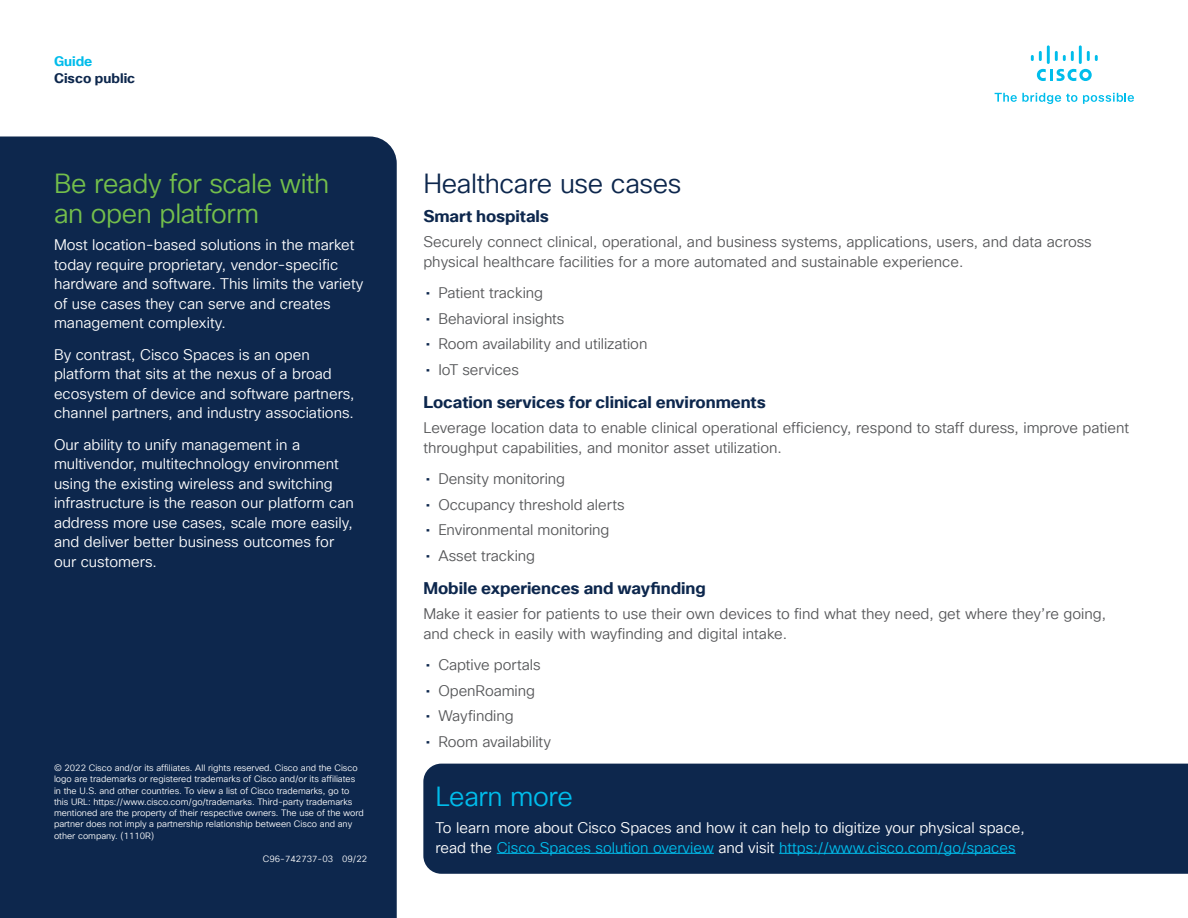
<style>
.page{position:relative;width:1188px;height:918px;background:#fff}
.page>*{position:absolute;margin:0;border:0;box-sizing:border-box;transform-origin:0 0}
.Subhead2_Green{font:27px/30px "Cisco Sans TT Light";letter-spacing:-.015em;color:#74bf4b}
.Subhead2_Mightnight{font:27px "Cisco Sans TT Light";letter-spacing:-.015em;color:#0d274d}
.Subhead2_Mightnight-2{font:27px "Cisco Sans TT Light";letter-spacing:-.015em;color:#00bceb}
.Subhead3_Midnight_bl{font:700 16.5px "Cisco Sans TT";letter-spacing:-.005em;color:#0d274d}
.Body{font:15px/19.5px "Cisco Sans TT Light";color:#57585a}
.Body_White{font:15px/19.5px "Cisco Sans TT Light";color:#fff}
.Body-2{font:15px/19.5px "Cisco Sans TT Light";color:#fff}
.t1{font:700 13.5px "Cisco Sans TT";color:#0d274d}
.t2{font:700 13.5px "Cisco Sans TT";color:#00bceb}
.t3{font:9px/11.2px "Cisco Sans TT Light";color:#fff}
.s1{font-family:"Cisco Sans TT";color:#0d274d}
.s2{color:#00bceb}
</style>
<div class="page">
<svg style="left:995px;top:93px;width:82px;height:11px"></svg>
<svg style="left:1083px;top:93px;width:51px;height:11px"></svg>
<svg style="left:1037px;top:69px;width:55px;height:12px"></svg>
<svg style="left:1031px;top:51px;width:11px;height:10px"></svg>
<hr style="left:1047px;top:45px;width:3px;height:19px;background:#00bdeb">
<svg style="left:1055px;top:51px;width:19px;height:10px"></svg>
<hr style="left:1079px;top:45px;width:3px;height:19px;background:#00bdeb">
<svg style="left:1087px;top:51px;width:11px;height:10px"></svg>
<div style="left:0;top:136px;width:397px;height:782px;background:#0d274d"></div>
<div style="left:423px;top:764px;width:765px;height:110px;background:#0d274d"></div>
<hr style="left:497px;top:853px;width:217px;height:1px;background:#00bceb">
<hr style="left:779px;top:853px;width:237px;height:1px;background:#00bceb">
<p class="t2" style="left:54px;top:52px;width:40px">Guide</p>
<p class="t1" style="left:54px;top:69px;width:83px">Cisco public</p>
<p class="Subhead2_Green" style="left:54px;top:169px;width:277px">Be ready for scale with an open platform</p>
<p class="Body_White" style="left:54px;top:236px;width:311px">Most location-based solutions in the market today require proprietary, vendor-specific hardware and software. This limits the variety of use cases they can serve and creates management complexity.</p>
<p class="Body_White" style="left:54px;top:345px;width:302px">By contrast, Cisco Spaces is an open platform that sits at the nexus of a broad ecosystem of device and software partners, channel partners, and industry associations.</p>
<p class="Body_White" style="left:54px;top:435px;width:301px">Our ability to unify management in a multivendor, multitechnology environment using the existing wireless and switching infrastructure is the reason our platform can address more use cases, scale more easily, and deliver better business outcomes for our customers.</p>
<p class="t3" style="left:54px;top:763px;width:311px">© 2022 Cisco and/or its affiliates. All rights reserved. Cisco and the Cisco logo are trademarks or registered trademarks of Cisco and/or its affiliates in the U.S. and other countries. To view a list of Cisco trademarks, go to this URL: https://www.cisco.com/go/trademarks. Third-party trademarks mentioned are the property of their respective owners. The use of the word partner does not imply a partnership relationship between Cisco and any other company. (1110R)</p>
<p class="t3" style="left:263px;top:853px;width:106px">C96-742737-03 09/22</p>
<p class="Subhead2_Mightnight" style="left:423px;top:166px;width:260px">Healthcare use cases</p>
<p class="Subhead3_Midnight_bl" style="left:423px;top:205px;width:127px">Smart hospitals</p>
<p class="Body" style="left:423px;top:233px;width:670px">Securely connect clinical, operational, and business systems, applications, users, and data across physical healthcare facilities for a more automated and sustainable experience.</p>
<p class="Body" style="left:426px;top:284px;width:119px"><span class="s1">•</span> Patient tracking</p>
<p class="Body" style="left:426px;top:309px;width:140px"><span class="s1">•</span> Behavioral insights</p>
<p class="Body" style="left:426px;top:335px;width:223px"><span class="s1">•</span> Room availability and utilization</p>
<p class="Body" style="left:426px;top:360px;width:95px"><span class="s1">•</span> IoT services</p>
<p class="Subhead3_Midnight_bl" style="left:423px;top:391px;width:344px">Location services for clinical environments</p>
<p class="Body" style="left:423px;top:419px;width:707px">Leverage location data to enable clinical operational efficiency, respond to staff duress, improve patient throughput capabilities, and monitor asset utilization.</p>
<p class="Body" style="left:426px;top:470px;width:141px"><span class="s1">•</span> Density monitoring</p>
<p class="Body" style="left:426px;top:495px;width:200px"><span class="s1">•</span> Occupancy threshold alerts</p>
<p class="Body" style="left:426px;top:521px;width:185px"><span class="s1">•</span> Environmental monitoring</p>
<p class="Body" style="left:426px;top:546px;width:111px"><span class="s1">•</span> Asset tracking</p>
<p class="Subhead3_Midnight_bl" style="left:423px;top:577px;width:284px">Mobile experiences and wayfinding</p>
<p class="Body" style="left:423px;top:605px;width:684px">Make it easier for patients to use their own devices to find what they need, get where they’re going, and check in easily with wayfinding and digital intake.</p>
<p class="Body" style="left:426px;top:656px;width:117px"><span class="s1">•</span> Captive portals</p>
<p class="Body" style="left:426px;top:681px;width:111px"><span class="s1">•</span> OpenRoaming</p>
<p class="Body" style="left:426px;top:707px;width:89px"><span class="s1">•</span> Wayfinding</p>
<p class="Body" style="left:426px;top:732px;width:127px"><span class="s1">•</span> Room availability</p>
<p class="Subhead2_Mightnight-2" style="left:435px;top:779px;width:139px">Learn more</p>
<p class="Body-2" style="left:435px;top:819px;width:591px">To learn more about Cisco Spaces and how it can help to digitize your physical space, read the <span class="s2">Cisco Spaces solution overview</span> and visit <span class="s2">https://www.cisco.com/go/spaces</span></p>
</div>
